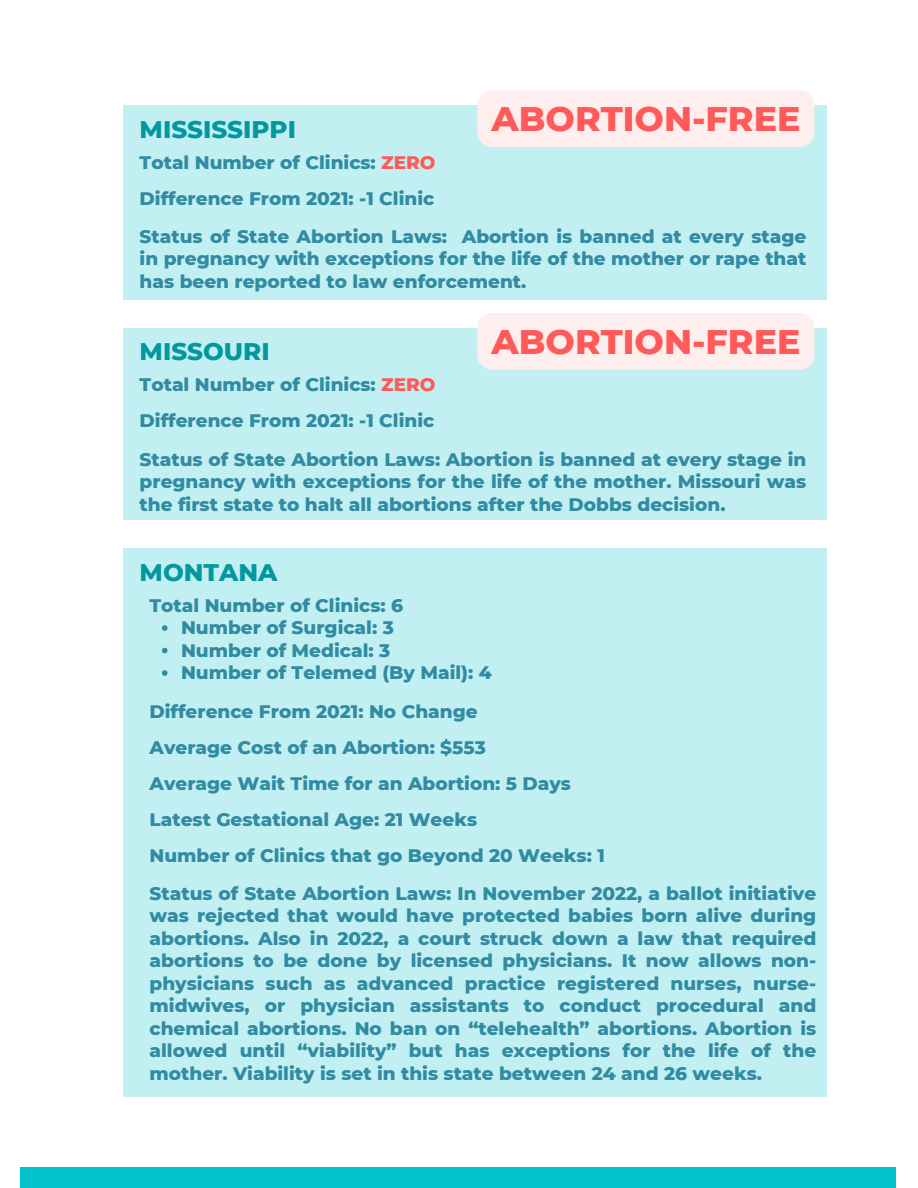
<style>
.page{position:relative;width:918px;height:1188px;background:#fff}
.page>*{position:absolute;margin:0;border:0;box-sizing:border-box;transform-origin:0 0}
.t1{font:800 34.8px "Montserrat";color:#ff5959}
.t2{font:800 24.6px "Montserrat";color:#03989e}
.t3{font:800 18.45px/22.5px "Montserrat";color:#318ba2;text-align:justify}
.s1{color:#ff5959}
</style>
<div class="page">
<div style="left:21px;top:1167px;width:875px;height:21px;background:#00c2cb"></div>
<div style="left:123px;top:105px;width:703px;height:195px;background:#c2f0f2"></div>
<div style="left:478px;top:90px;width:336px;height:57px;background:#fee;border-radius:14px"></div>
<div style="left:123px;top:328px;width:703px;height:192px;background:#c2f0f2"></div>
<div style="left:478px;top:313px;width:336px;height:57px;background:#fee;border-radius:14px"></div>
<div style="left:123px;top:548px;width:703px;height:548px;background:#c2f0f2"></div>
<svg style="left:162px;top:625px;width:6px;height:6px"></svg>
<svg style="left:162px;top:648px;width:6px;height:5px"></svg>
<svg style="left:162px;top:670px;width:6px;height:6px"></svg>
<p class="t2" style="left:140px;top:114px;width:158px">MISSISSIPPI</p>
<p class="t1" style="left:491px;top:97px;width:310px">ABORTION-FREE</p>
<p class="t3" style="left:140px;top:151px;width:297px">Total Number of Clinics: <span class="s1">ZERO</span></p>
<p class="t3" style="left:140px;top:187px;width:296px">Difference From 2021: -1 Clinic</p>
<p class="t3" style="left:140px;top:225px;width:668px">Status of State Abortion Laws: Abortion is banned at every stage in pregnancy with exceptions for the life of the mother or rape that has been reported to law enforcement.</p>
<p class="t2" style="left:140px;top:336px;width:132px">MISSOURI</p>
<p class="t1" style="left:491px;top:320px;width:310px">ABORTION-FREE</p>
<p class="t3" style="left:140px;top:373px;width:297px">Total Number of Clinics: <span class="s1">ZERO</span></p>
<p class="t3" style="left:140px;top:409px;width:296px">Difference From 2021: -1 Clinic</p>
<p class="t3" style="left:140px;top:448px;width:668px">Status of State Abortion Laws: Abortion is banned at every stage in pregnancy with exceptions for the life of the mother. Missouri was the first state to halt all abortions after the Dobbs decision.</p>
<p class="t2" style="left:140px;top:557px;width:139px">MONTANA</p>
<p class="t3" style="left:150px;top:594px;width:255px">Total Number of Clinics: 6</p>
<p class="t3" style="left:181px;top:616px;width:214px">Number of Surgical: 3</p>
<p class="t3" style="left:181px;top:639px;width:211px">Number of Medical: 3</p>
<p class="t3" style="left:181px;top:661px;width:312px">Number of Telemed (By Mail): 4</p>
<p class="t3" style="left:150px;top:700px;width:330px">Difference From 2021: No Change</p>
<p class="t3" style="left:150px;top:736px;width:338px">Average Cost of an Abortion: $553</p>
<p class="t3" style="left:150px;top:772px;width:423px">Average Wait Time for an Abortion: 5 Days</p>
<p class="t3" style="left:150px;top:808px;width:329px">Latest Gestational Age: 21 Weeks</p>
<p class="t3" style="left:150px;top:844px;width:457px">Number of Clinics that go Beyond 20 Weeks: 1</p>
<p class="t3" style="left:150px;top:882px;width:668px">Status of State Abortion Laws: In November 2022, a ballot initiative was rejected that would have protected babies born alive during abortions. Also in 2022, a court struck down a law that required abortions to be done by licensed physicians. It now allows non&shy;physicians such as advanced practice registered nurses, nurse&shy;midwives, or physician assistants to conduct procedural and chemical abortions. No ban on “telehealth” abortions. Abortion is allowed until “viability” but has exceptions for the life of the mother. Viability is set in this state between 24 and 26 weeks.</p>
</div>
